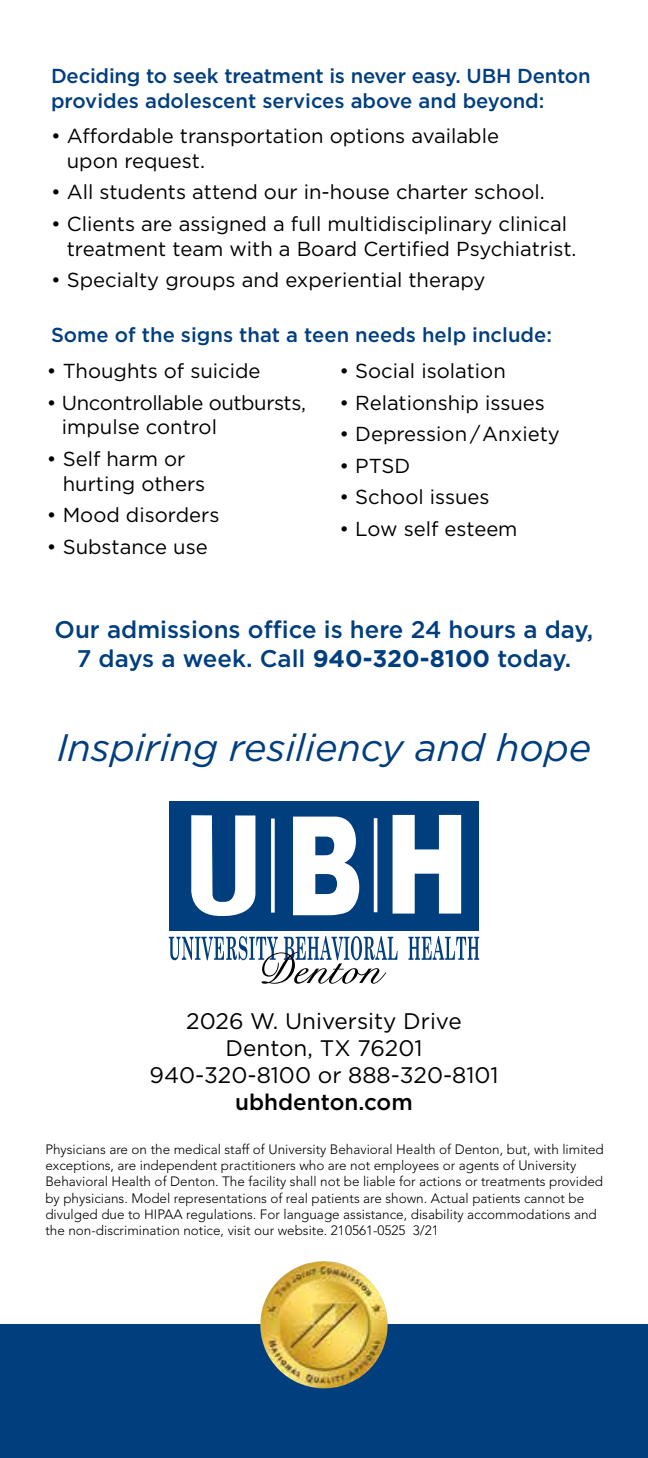
<style>
.page{position:relative;width:648px;height:1458px;background:#fff}
.page>*{position:absolute;margin:0;border:0;box-sizing:border-box;transform-origin:0 0}
.t1{font:italic 38.25px "Gotham";letter-spacing:-.005em;color:#003e7e}
.t2{font:500 24.07px/28.8px "Gotham";color:#003e7e;text-align:center}
.t3{font:22.5px/27px "Gotham";color:#000;text-align:center}
.t4{font:500 22.5px "Gotham";color:#000}
.t5{font:20.25px/24.8px "Gotham";color:#000}
.t6{font:500 20.25px/24.8px "Gotham";color:#003e7e}
.t7{font:20.25px/24.8px "Gotham";letter-spacing:-.02em;color:#000}
.t8{font:300 13.5px/16.2px "Avenir";color:#000}
.s1{font-weight:700}
</style>
<div class="page">
<div style="left:0;top:1324px;width:648px;height:134px;background:#003e7e"></div>
<div style="left:170px;top:801px;width:309px;height:130px;background:#003e7e"></div>
<svg style="left:408px;top:936px;width:71px;height:24px"></svg>
<svg style="left:169px;top:936px;width:229px;height:48px"></svg>
<svg style="left:293px;top:817px;width:66px;height:98px"></svg>
<svg style="left:393px;top:815px;width:68px;height:99px"></svg>
<svg style="left:191px;top:815px;width:64px;height:101px"></svg>
<svg style="left:271px;top:819px;width:4px;height:94px"></svg>
<hr style="left:374px;top:818px;width:3px;height:94px;background:#fff">
<img style="left:260px;top:1261px;width:128px;height:127px">
<h3 class="t6" style="left:51px;top:63px;width:541px">Deciding to seek treatment is never easy. UBH Denton provides adolescent services above and beyond:</h3>
<h3 class="t5" style="left:67px;top:123px;width:434px;text-indent:-16px">• Affordable transportation options available upon request.</h3>
<h3 class="t5" style="left:51px;top:179px;width:495px">• All students attend our in-house charter school.</h3>
<h3 class="t5" style="left:67px;top:211px;width:511px;text-indent:-16px">• Clients are assigned a full multidisciplinary clinical treatment team with a Board Certified Psychiatrist.</h3>
<h3 class="t5" style="left:51px;top:267px;width:436px">• Specialty groups and experiential therapy</h3>
<h3 class="t6" style="left:51px;top:322px;width:502px">Some of the signs that a teen needs help include:</h3>
<h3 class="t5" style="left:47px;top:358px;width:215px">• Thoughts of suicide</h3>
<h3 class="t7" style="left:62px;top:390px;width:246px;text-indent:-15px">• Uncontrollable outbursts, impulse control</h3>
<h3 class="t5" style="left:63px;top:446px;width:144px;text-indent:-16px">• Self harm or hurting others</h3>
<h3 class="t5" style="left:47px;top:502px;width:174px">• Mood disorders</h3>
<h3 class="t5" style="left:47px;top:534px;width:162px">• Substance use</h3>
<h3 class="t5" style="left:340px;top:358px;width:168px">• Social isolation</h3>
<h3 class="t5" style="left:340px;top:390px;width:207px">• Relationship issues</h3>
<h3 class="t5" style="left:340px;top:421px;width:222px">• Depression / Anxiety</h3>
<h3 class="t5" style="left:340px;top:453px;width:72px">• PTSD</h3>
<h3 class="t5" style="left:340px;top:485px;width:152px">• School issues</h3>
<h3 class="t5" style="left:340px;top:516px;width:180px">• Low self esteem</h3>
<h2 class="t2" style="left:55px;top:614px;width:540px">Our admissions office is here 24 hours a day,<br>7 days a week. Call <span class="s1">940-320-8100</span> today.</h2>
<h1 class="t1" style="left:57px;top:726px;width:536px">Inspiring resiliency and hope</h1>
<h3 class="t3" style="left:149px;top:1007px;width:351px">2026 W. University Drive<br>Denton, TX 76201<br>940-320-8100 or 888-320-8101</h3>
<h3 class="t4" style="left:235px;top:1089px;width:179px">ubhdenton.com</h3>
<p class="t8" style="left:45px;top:1141px;width:560px">Physicians are on the medical staff of University Behavioral Health of Denton, but, with limited exceptions, are independent practitioners who are not employees or agents of University Behavioral Health of Denton. The facility shall not be liable for actions or treatments provided by physicians. Model representations of real patients are shown. Actual patients cannot be divulged due to HIPAA regulations. For language assistance, disability accommodations and the non-discrimination notice, visit our website. 210561-0525 3/21</p>
</div>
